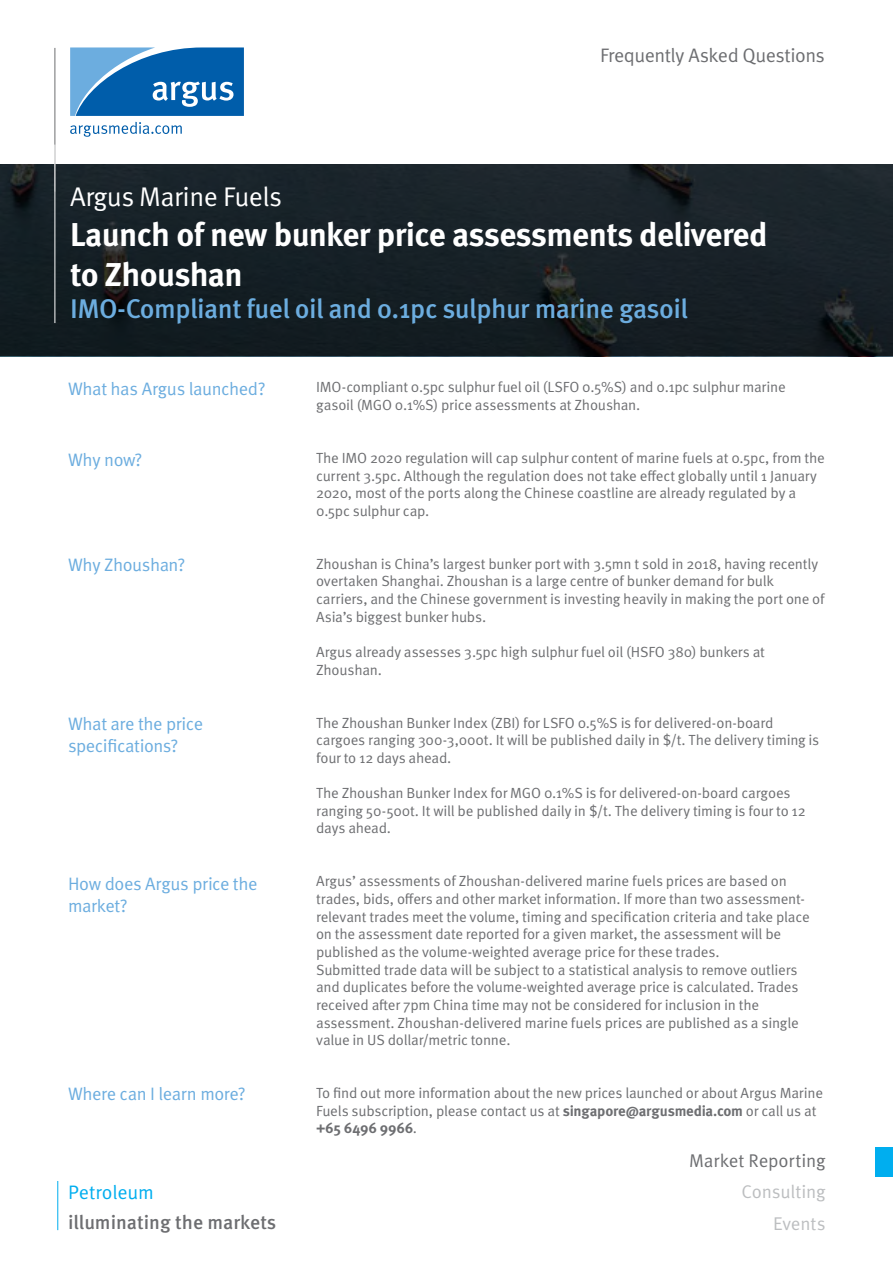
<style>
.page{position:relative;width:893px;height:1263px;background:#fff}
.page>*{position:absolute;margin:0;border:0;box-sizing:border-box;transform-origin:0 0}
.t1{font:700 33px/39.6px "Meta Pro";letter-spacing:-.025em;color:#fff}
.t2{font:500 27px "Meta Pro";letter-spacing:-.02em;color:#6caddf}
.t3{font:27px "Meta Pro Norm";letter-spacing:-.02em;color:#fff}
.t4{font:19.5px "Meta Pro Norm";letter-spacing:-.025em;color:#6d6e71}
.t5{font:500 19.5px "Meta Pro";color:#6d6e71}
.t6{font:19.5px "Meta Pro Norm";color:#00aeef}
.t7{font:18.45px/31.5px "Meta Pro Norm";letter-spacing:-.01em;color:#bcbec0;text-align:right}
.t8{font:18.45px "Meta Pro Norm";letter-spacing:-.005em;color:#6d6e71}
.t9{font:18px/21.6px "Meta Pro Norm";letter-spacing:-.025em;color:#6caddf}
.t10{font:14.7px/17.7px "Meta Pro Norm";letter-spacing:-.015em;color:#6d6e71}
.t11{font:700 14.7px "Meta Pro";letter-spacing:-.015em;color:#6d6e71}
.s1{font-family:"Meta Pro";font-weight:700}
.s2{font-family:"Meta Pro Norm";font-weight:400}
</style>
<div class="page">
<div style="left:0;top:165px;width:893px;height:191px;background:#172026"></div>
<hr style="left:55px;top:48px;width:1px;height:144px;background:#6d6e71">
<hr style="left:57px;top:1181px;width:1px;height:49px;background:#00aeef">
<hr style="left:55px;top:145px;width:1px;height:178px;background:#fff">
<svg style="left:70px;top:47px;width:174px;height:69px"></svg>
<svg style="left:70px;top:122px;width:112px;height:15px"></svg>
<div style="left:876px;top:1147px;width:17px;height:29px;background:#00aeef"></div>
<h3 class="t4" style="left:600px;top:41px;width:226px">Frequently Asked Questions</h3>
<h2 class="t3" style="left:70px;top:177px;width:213px">Argus Marine Fuels</h2>
<h1 class="t1" style="left:70px;top:213px;width:699px">Launch of new bunker price assessments delivered to Zhoushan</h1>
<h2 class="t2" style="left:70px;top:288px;width:619px">IMO-Compliant fuel oil and 0.1pc sulphur marine gasoil</h2>
<p class="t9" style="left:68px;top:377px;width:199px">What has Argus launched?</p>
<p class="t10" style="left:316px;top:377px;width:471px">IMO-compliant 0.5pc sulphur fuel oil (LSFO 0.5%S) and 0.1pc sulphur marine gasoil (MGO 0.1%S) price assessments at Zhoushan.</p>
<p class="t10" style="left:316px;top:448px;width:510px">The IMO 2020 regulation will cap sulphur content of marine fuels at 0.5pc, from the current 3.5pc. Although the regulation does not take effect globally until 1 January 2020, most of the ports along the Chinese coastline are already regulated by a 0.5pc sulphur cap.</p>
<p class="t10" style="left:316px;top:554px;width:510px">Zhoushan is China’s largest bunker port with 3.5mn t sold in 2018, having recently overtaken Shanghai. Zhoushan is a large centre of bunker demand for bulk carriers, and the Chinese government is investing heavily in making the port one of Asia’s biggest bunker hubs.</p>
<p class="t10" style="left:316px;top:642px;width:450px">Argus already assesses 3.5pc high sulphur fuel oil (HSFO 380) bunkers at<br>Zhoushan.</p>
<p class="t9" style="left:68px;top:448px;width:76px">Why now?</p>
<p class="t9" style="left:68px;top:553px;width:119px">Why Zhoushan?</p>
<p class="t9" style="left:68px;top:712px;width:136px">What are the price specifications?</p>
<p class="t9" style="left:68px;top:872px;width:191px">How does Argus price the market?</p>
<p class="t9" style="left:68px;top:1082px;width:179px">Where can I learn more?</p>
<h3 class="t6" style="left:68px;top:1177px;width:87px">Petroleum</h3>
<h3 class="t5" style="left:68px;top:1207px;width:210px">illuminating the markets</h3>
<p class="t10" style="left:316px;top:713px;width:505px">The Zhoushan Bunker Index (ZBI) for LSFO 0.5%S is for delivered-on-board cargoes ranging 300-3,000t. It will be published daily in $/t. The delivery timing is four to 12 days ahead.</p>
<p class="t10" style="left:316px;top:783px;width:491px">The Zhoushan Bunker Index for MGO 0.1%S is for delivered-on-board cargoes ranging 50-500t. It will be published daily in $/t. The delivery timing is four to 12 days ahead.</p>
<p class="t10" style="left:316px;top:871px;width:495px">Argus’ assessments of Zhoushan-delivered marine fuels prices are based on trades, bids, offers and other market information. If more than two assessment&shy;relevant trades meet the volume, timing and specification criteria and take place on the assessment date reported for a given market, the assessment will be published as the volume-weighted average price for these trades.<br>Submitted trade data will be subject to a statistical analysis to remove outliers and duplicates before the volume-weighted average price is calculated. Trades received after 7pm China time may not be considered for inclusion in the assessment. Zhoushan-delivered marine fuels prices are published as a single value in US dollar/metric tonne.</p>
<p class="t10" style="left:316px;top:1083px;width:509px">To find out more information about the new prices launched or about Argus Marine<br>Fuels subscription, please contact us at <span class="s1">singapore@argusmedia.com</span> or call us at</p>
<p class="t11" style="left:316px;top:1117px;width:102px">+65 6496 9966<span class="s2">.</span></p>
<p class="t8" style="left:689px;top:1147px;width:138px">Market Reporting</p>
<p class="t7" style="left:742px;top:1175px;width:85px">Consulting<br>Events</p>
</div>
